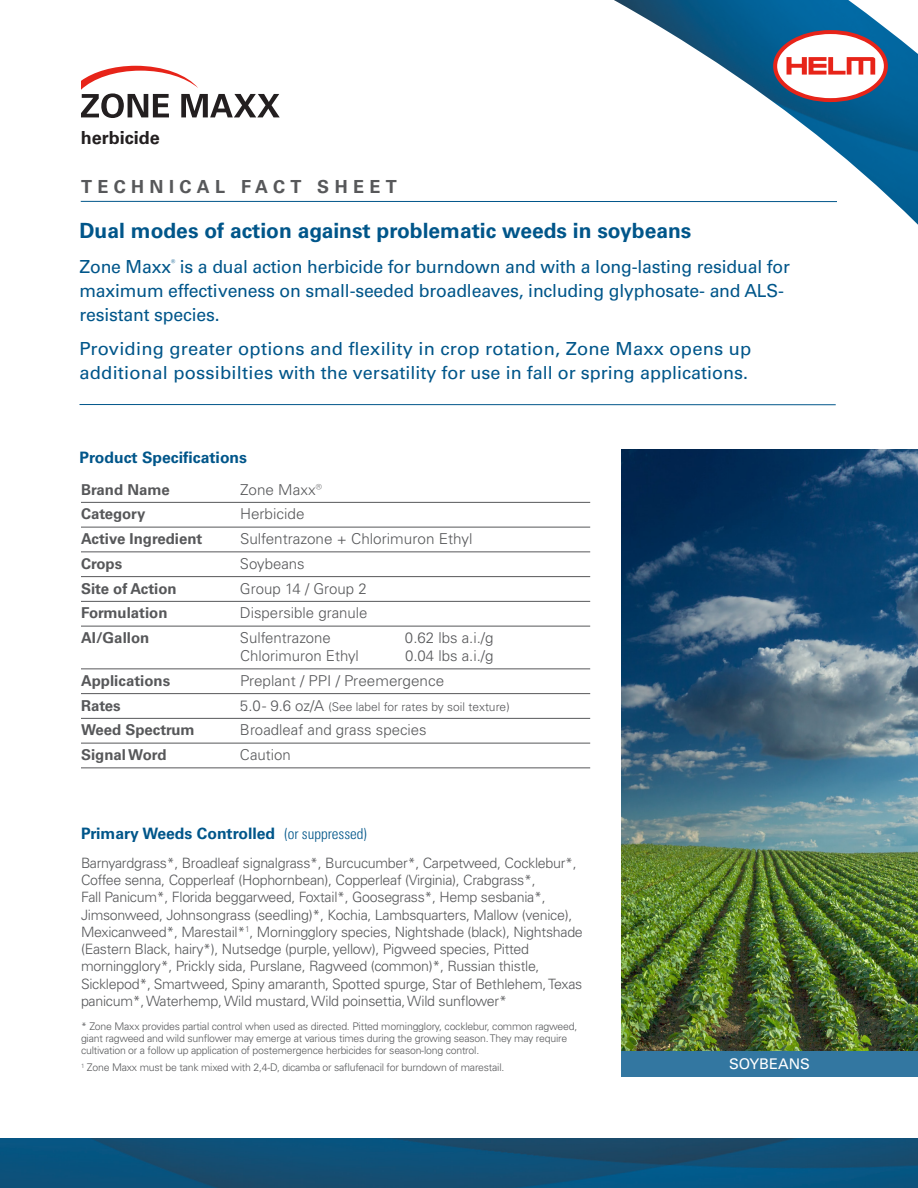
<style>
.page{position:relative;width:918px;height:1188px;background:#fff}
.page>*{position:absolute;margin:0;border:0;box-sizing:border-box;transform-origin:0 0}
.t1{font:700 21px "Univers LT Pro 65";color:#00568a}
.t2{font:18px/24px "Univers LT Pro 55 Roman";letter-spacing:-.01em;color:#00568a}
.t3{font:18px/24px "Univers LT Pro 55 Roman";letter-spacing:.01em;color:#00568a}
.t4{font:700 18px "Univers LT Pro 65";letter-spacing:.3em;color:#57585a}
.t5{font:700 18px "Univers LT Std";color:#231f20}
.t6{font:700 15.75px "Univers LT Pro 65";color:#00568a}
.t7{font:300 15px "Univers LT Pro 45";color:#57585a}
.t8{font:700 15px "Univers LT Pro 65";color:#57585a}
.t9{font:14.7px "Univers LT Pro 55 Roman";color:#fff}
.t10{font:300 14.25px/17.2px "Univers LT Pro 45";letter-spacing:-.02em;color:#57585a}
.t11{font:300 12px "Univers LT Pro 45";color:#57585a}
.t12{font:300 10.5px/12px "Univers LT Pro 45";letter-spacing:-.02em;color:#57585a}
.s1{font-size:15px}
.s2{font-family:"Univers LT Pro";font-weight:300;font-stretch:condensed;font-size:15px}
</style>
<div class="page">
<img style="left:0;top:1138px;width:918px;height:50px">
<hr style="left:81px;top:201px;width:756px;height:1px;background:#00568a">
<img style="left:614px;top:0;width:304px;height:225px">
<svg style="left:773px;top:30px;width:115px;height:72px"></svg>
<svg style="left:81px;top:66px;width:199px;height:52px"></svg>
<div style="left:622px;top:1051px;width:296px;height:26px;background:#3377a1"></div>
<hr style="left:81px;top:502px;width:509px;height:1px;background:#57585a">
<hr style="left:81px;top:527px;width:509px;height:1px;background:#57585a">
<hr style="left:81px;top:552px;width:509px;height:1px;background:#57585a">
<hr style="left:81px;top:576px;width:509px;height:1px;background:#57585a">
<hr style="left:81px;top:601px;width:509px;height:1px;background:#57585a">
<hr style="left:81px;top:626px;width:509px;height:1px;background:#57585a">
<hr style="left:81px;top:669px;width:509px;height:1px;background:#57585a">
<hr style="left:81px;top:693px;width:509px;height:1px;background:#57585a">
<hr style="left:81px;top:718px;width:509px;height:1px;background:#57585a">
<hr style="left:81px;top:743px;width:509px;height:1px;background:#57585a">
<hr style="left:81px;top:768px;width:509px;height:1px;background:#57585a">
<hr style="left:80px;top:404px;width:756px;height:1px;background:#00568a">
<img style="left:621px;top:449px;width:297px;height:602px">
<p class="t5" style="left:81px;top:127px;width:81px">herbicide</p>
<p class="t4" style="left:81px;top:174px;width:317px">TECHNICAL FACT SHEET</p>
<p class="t1" style="left:80px;top:216px;width:613px">Dual modes of action against problematic weeds in soybeans</p>
<p class="t2" style="left:80px;top:253px;width:712px">Zone Maxx<sup>®</sup> is a dual action herbicide for burndown and with a long-lasting residual for maximum effectiveness on small-seeded broadleaves, including glyphosate- and ALS&shy;resistant species.</p>
<p class="t3" style="left:80px;top:336px;width:673px">Providing greater options and flexility in crop rotation, Zone Maxx opens up additional possibilties with the versatility for use in fall or spring applications.</p>
<p class="t6" style="left:80px;top:446px;width:169px">Product Specifications</p>
<p class="t8" style="left:81px;top:479px;width:90px">Brand Name</p>
<p class="t7" style="left:240px;top:479px;width:83px">Zone Maxx®</p>
<p class="t8" style="left:81px;top:504px;width:66px">Category</p>
<p class="t7" style="left:240px;top:504px;width:66px">Herbicide</p>
<p class="t8" style="left:81px;top:528px;width:123px">Active Ingredient</p>
<p class="t7" style="left:240px;top:529px;width:234px">Sulfentrazone + Chlorimuron Ethyl</p>
<p class="t8" style="left:81px;top:553px;width:43px">Crops</p>
<p class="t7" style="left:240px;top:554px;width:66px">Soybeans</p>
<p class="t8" style="left:81px;top:578px;width:97px">Site of Action</p>
<p class="t7" style="left:240px;top:578px;width:128px">Group 14 / Group 2</p>
<p class="t8" style="left:81px;top:603px;width:88px">Formulation</p>
<p class="t7" style="left:240px;top:603px;width:129px">Dispersible granule</p>
<p class="t8" style="left:81px;top:627px;width:70px">AI/Gallon</p>
<p class="t7" style="left:240px;top:628px;width:92px">Sulfentrazone</p>
<p class="t7" style="left:405px;top:628px;width:90px">0.62 lbs a.i./g</p>
<p class="t7" style="left:240px;top:646px;width:120px">Chlorimuron Ethyl</p>
<p class="t7" style="left:405px;top:646px;width:90px">0.04 lbs a.i./g</p>
<p class="t8" style="left:81px;top:670px;width:91px">Applications</p>
<p class="t7" style="left:240px;top:671px;width:206px">Preplant / PPI / Preemergence</p>
<p class="t8" style="left:81px;top:695px;width:41px">Rates</p>
<p class="t11" style="left:240px;top:699px;width:271px"><span class="s1">5.0 - 9.6 oz/A</span> (See label for rates by soil texture)</p>
<p class="t8" style="left:81px;top:720px;width:115px">Weed Spectrum</p>
<p class="t7" style="left:240px;top:720px;width:188px">Broadleaf and grass species</p>
<p class="t8" style="left:81px;top:744px;width:87px">Signal Word</p>
<p class="t7" style="left:240px;top:745px;width:52px">Caution</p>
<p class="t6" style="left:81px;top:822px;width:287px">Primary Weeds Controlled <span class="s2">(or suppressed)</span></p>
<p class="t10" style="left:81px;top:854px;width:503px">Barnyardgrass*, Broadleaf signalgrass*, Burcucumber*, Carpetweed, Cocklebur*, Coffee senna, Copperleaf (Hophornbean), Copperleaf (Virginia), Crabgrass*,<br>Fall Panicum*, Florida beggarweed, Foxtail*, Goosegrass*, Hemp sesbania*, Jimsonweed, Johnsongrass (seedling)*, Kochia, Lambsquarters, Mallow (venice), Mexicanweed*, Marestail*<sup>1</sup>, Morningglory species, Nightshade (black), Nightshade (Eastern Black, hairy*), Nutsedge (purple, yellow), Pigweed species, Pitted morningglory*, Prickly sida, Purslane, Ragweed (common)*, Russian thistle, Sicklepod*, Smartweed, Spiny amaranth, Spotted spurge, Star of Bethlehem, Texas panicum*, Waterhemp, Wild mustard, Wild poinsettia, Wild sunflower*</p>
<p class="t12" style="left:81px;top:1020px;width:498px">* Zone Maxx provides partial control when used as directed. Pitted morningglory, cocklebur, common ragweed, giant ragweed and wild sunflower may emerge at various times during the growing season. They may require cultivation or a follow up application of postemergence herbicides for season-long control.</p>
<p class="t12" style="left:81px;top:1061px;width:425px"><sup>1</sup> Zone Maxx must be tank mixed with 2,4-D, dicamba or saflufenacil for burndown of marestail.</p>
<p class="t9" style="left:729px;top:1054px;width:82px">SOYBEANS</p>
</div>
